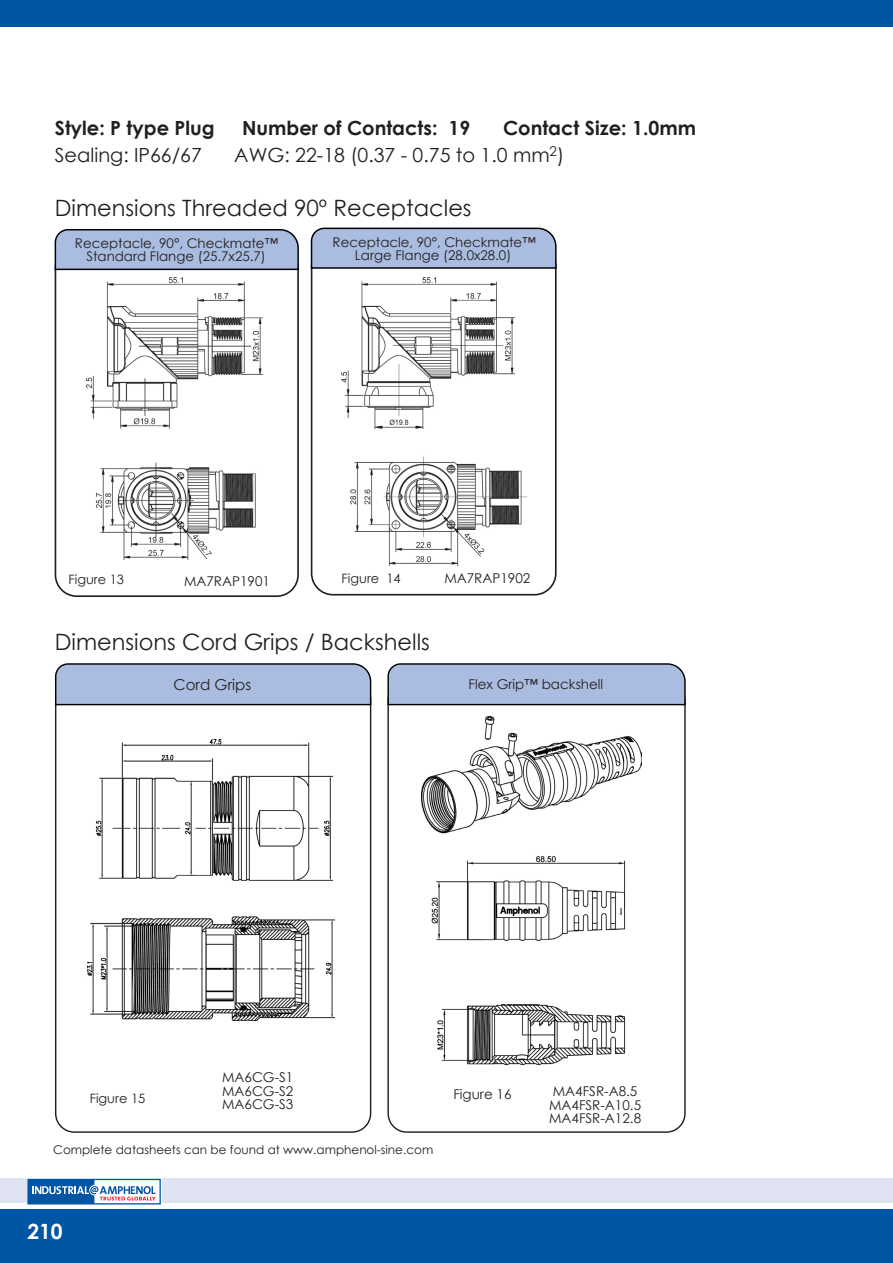
<style>
.page{position:relative;width:893px;height:1263px;background:#fff}
.page>*{position:absolute;margin:0;border:0;box-sizing:border-box;transform-origin:0 0}
.Page_Sub_Header_Conn{font:22.5px "Century Gothic";color:#231f20}
.t1{font:700 21px "Century Gothic";color:#fff}
.GROUP_SHEL_SZ_HEADER{font:700 19.5px "Century Gothic";color:#231f20}
.GROUP_SHEL_SZ_HEADER-2{font:19.5px "Century Gothic";color:#231f20}
.Table_Text{font:15px "Century Gothic";color:#231f20}
.Part_Image_Header_fo{font:13.5px/13.5px "Century Gothic";color:#231f20;text-align:justify}
.Part_Image_Header_fo-2{font:13.35px "Century Gothic";color:#231f20}
.Part_Image_Header_fo-3{font:12.9px "Century Gothic";color:#231f20}
.Tert_bulleted_indent{font:12px "Century Gothic";color:#231f20}
</style>
<div class="page">
<img style="left:88px;top:739px;width:246px;height:281px">
<svg style="left:55px;top:663px;width:317px;height:43px;background:#a0b0cf"></svg>
<img style="left:421px;top:716px;width:221px;height:349px">
<svg style="left:387px;top:663px;width:299px;height:43px;background:#a0b0cf"></svg>
<img style="left:86px;top:277px;width:176px;height:283px">
<div style="left:55px;top:246px;width:244px;height:351px;border:2px solid #231f20;border-radius:21px"></div>
<svg style="left:54px;top:229px;width:245px;height:42px;background:#9fafce"></svg>
<img style="left:341px;top:277px;width:185px;height:289px">
<div style="left:311px;top:245px;width:246px;height:350px;border:2px solid #231f20;border-radius:21px"></div>
<svg style="left:310px;top:227px;width:247px;height:42px;background:#9fafce"></svg>
<div style="left:0;top:1210px;width:893px;height:53px;background:#0155a5"></div>
<div style="left:0;top:0;width:893px;height:26px;background:#0155a5"></div>
<div style="left:0;top:1178px;width:893px;height:25px;background:#e0e4f2"></div>
<div style="left:27px;top:1178px;width:134px;height:27px;background:#fff"></div>
<div style="left:27px;top:1179px;width:134px;height:25px;border:1px solid #0155a5"></div>
<svg style="left:28px;top:1179px;width:128px;height:25px"></svg>
<p class="GROUP_SHEL_SZ_HEADER" style="left:55px;top:113px;width:161px">Style: P type Plug</p>
<p class="GROUP_SHEL_SZ_HEADER" style="left:242px;top:113px;width:230px">Number of Contacts: 19</p>
<p class="GROUP_SHEL_SZ_HEADER" style="left:503px;top:113px;width:195px">Contact Size: 1.0mm</p>
<p class="GROUP_SHEL_SZ_HEADER-2" style="left:55px;top:141px;width:149px">Sealing: IP66/67</p>
<p class="GROUP_SHEL_SZ_HEADER-2" style="left:234px;top:141px;width:331px">AWG: 22-18 (0.37 - 0.75 to 1.0 mm<sup>2</sup>)</p>
<p class="Page_Sub_Header_Conn" style="left:55px;top:192px;width:418px">Dimensions Threaded 90º Receptacles</p>
<p class="Part_Image_Header_fo-2" style="left:75px;top:234px;width:205px">Receptacle, 90°, Checkmate™</p>
<p class="Part_Image_Header_fo-2" style="left:86px;top:247px;width:181px">Standard Flange (25.7x25.7)</p>
<p class="Part_Image_Header_fo-2" style="left:333px;top:232px;width:205px">Receptacle, 90°, Checkmate™</p>
<p class="Part_Image_Header_fo-2" style="left:355px;top:246px;width:158px">Large Flange (28.0x28.0)</p>
<p class="Part_Image_Header_fo-3" style="left:68px;top:570px;width:57px">Figure 13</p>
<p class="Part_Image_Header_fo" style="left:184px;top:574px;width:87px">MA7RAP1901</p>
<p class="Part_Image_Header_fo-3" style="left:342px;top:569px;width:61px">Figure 14</p>
<p class="Part_Image_Header_fo" style="left:444px;top:572px;width:87px">MA7RAP1902</p>
<p class="Page_Sub_Header_Conn" style="left:55px;top:627px;width:377px">Dimensions Cord Grips / Backshells</p>
<p class="Table_Text" style="left:174px;top:674px;width:79px">Cord Grips</p>
<p class="Part_Image_Header_fo" style="left:468px;top:677px;width:136px">Flex Grip™ backshell</p>
<p class="Part_Image_Header_fo-3" style="left:90px;top:1089px;width:57px">Figure 15</p>
<p class="Part_Image_Header_fo" style="left:222px;top:1070px;width:73px">MA6CG-S1<br>MA6CG-S2<br>MA6CG-S3</p>
<p class="Tert_bulleted_indent" style="left:53px;top:1141px;width:381px">Complete datasheets can be found at www.amphenol-sine.com</p>
<p class="Part_Image_Header_fo" style="left:453px;top:1087px;width:60px">Figure 16</p>
<h2 class="t1" style="left:27px;top:1215px;width:37px">210</h2>
<p class="Part_Image_Header_fo" style="left:549px;top:1084px;width:93px;text-align:left">MA4FSR-A8.5<br>MA4FSR-A10.5<br>MA4FSR-A12.8</p>
</div>
